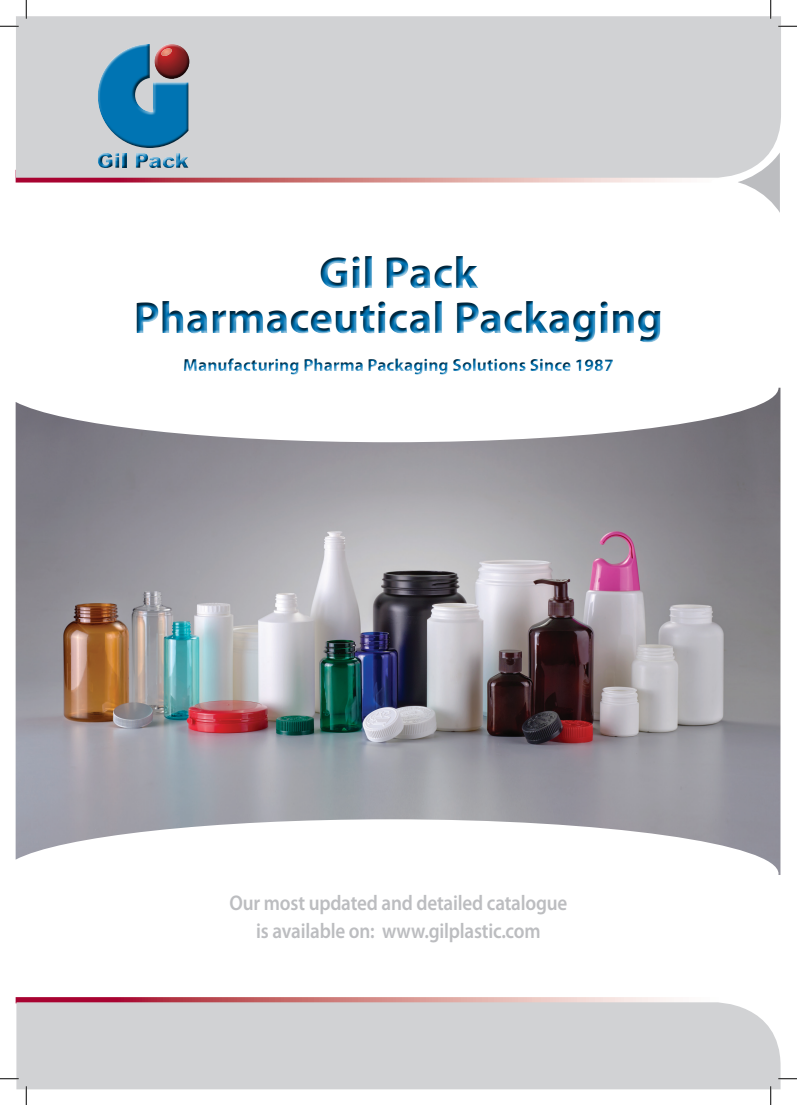
<style>
.page{position:relative;width:797px;height:1105px;background:#fff}
.page>*{position:absolute;margin:0;border:0;box-sizing:border-box;transform-origin:0 0}
.t1{font:700 45px/45px "Myriad Pro";color:#0073b3;text-align:center}
.t2{font:600 21.25px/27.5px "Myriad Pro";letter-spacing:-.01em;color:#bcbdc0;text-align:center;scale:.9 1}
.t3{font:700 17.5px "Myriad Pro";color:#0073b3}
</style>
<div class="page">
<img style="left:16px;top:388px;width:764px;height:487px">
<svg style="left:16px;top:997px;width:658px;height:5px;background:#cf7d85"></svg>
<div style="left:16px;top:1002px;width:764px;height:87px;background:#d1d2d4"></div>
<div style="left:16px;top:16px;width:765px;height:28px;background:#d1d2d4"></div>
<svg style="left:16px;top:44px;width:765px;height:169px"></svg>
<div style="left:96px;top:42px;width:94px;height:127px;background:#231f20;opacity:.75"></div>
<div style="left:133px;top:253px;width:530px;height:123px;background:#231f20;opacity:.75"></div>
<svg style="left:0;top:25px;width:19px;height:2px"></svg>
<svg style="left:778px;top:25px;width:19px;height:2px"></svg>
<svg style="left:0;top:1078px;width:19px;height:1px"></svg>
<svg style="left:778px;top:1078px;width:19px;height:1px"></svg>
<svg style="left:25px;top:0;width:2px;height:19px"></svg>
<svg style="left:25px;top:1086px;width:2px;height:19px"></svg>
<svg style="left:770px;top:0;width:1px;height:19px"></svg>
<svg style="left:770px;top:1086px;width:1px;height:19px"></svg>
<h1 class="t1" style="left:134px;top:249px;width:531px">Gil Pack<br>Pharmaceutical Packaging</h1>
<p class="t3" style="left:183px;top:354px;width:432px">Manufacturing Pharma Packaging Solutions Since 1987</p>
<p class="t2" style="left:229px;top:889px;width:377px">Our most updated and detailed catalogue is available on: www.gilplastic.com</p>
</div>
